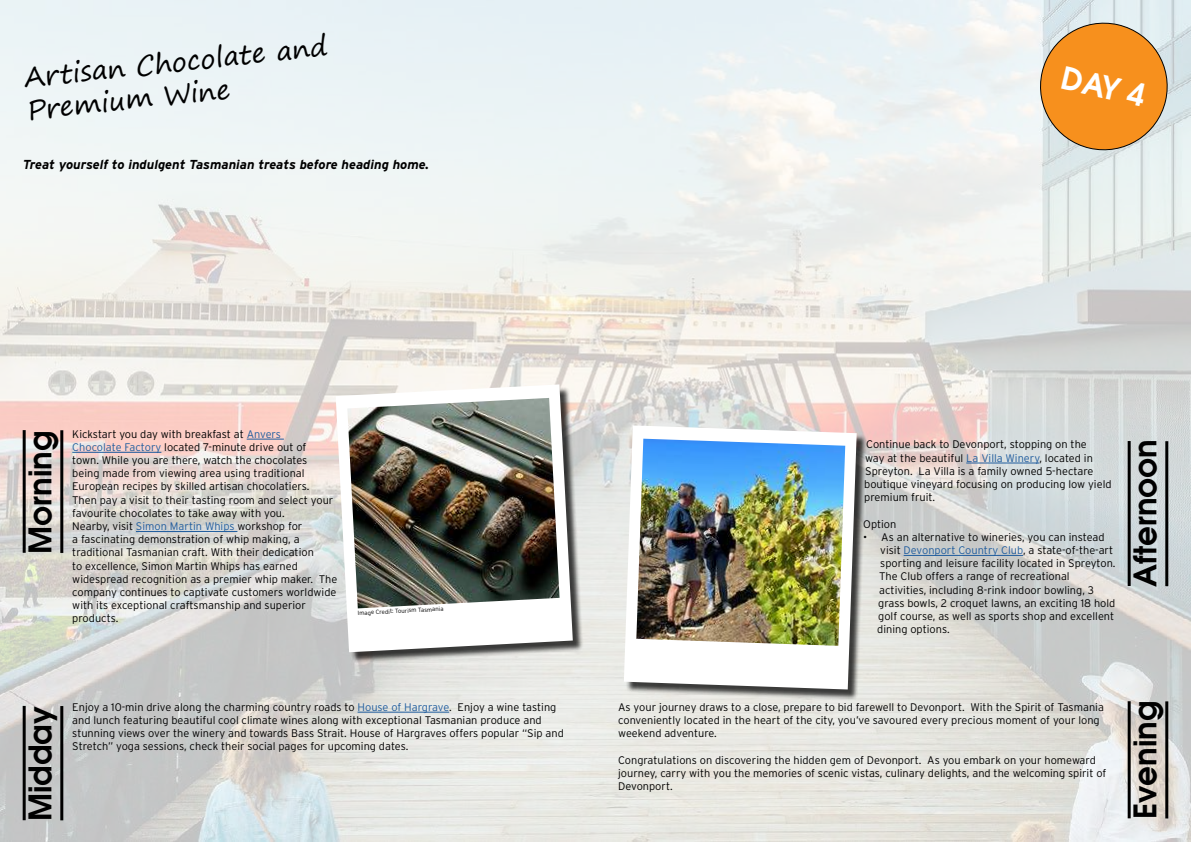
<style>
.page{position:relative;width:1191px;height:842px;background:#fff}
.page>*{position:absolute;margin:0;border:0;box-sizing:border-box;transform-origin:0 0}
.t1{font:600 31px "Avant Garde";color:#000}
.t2{font:600 31px "Avant Garde";color:#fff}
.t3{font:27px/32.4px "Segoe Print";color:#000}
.t4{font:italic 700 13px "Interstate";color:#000}
.t5{font:300 11px/13.2px "Interstate";color:#000}
.t6{font:300 6px "Interstate";color:#000}
.s1{color:#205d9e}
</style>
<div class="page">
<img style="left:0;top:0;width:1191px;height:842px">
<hr style="left:247px;top:439px;width:37px;height:1px;background:#205d9e">
<hr style="left:72px;top:452px;width:89px;height:1px;background:#205d9e">
<hr style="left:136px;top:531px;width:101px;height:1px;background:#205d9e">
<hr style="left:357px;top:712px;width:92px;height:1px;background:#205d9e">
<hr style="left:966px;top:463px;width:73px;height:1px;background:#205d9e">
<hr style="left:903px;top:555px;width:120px;height:1px;background:#205d9e">
<div style="left:337px;top:386px;width:246px;height:277px;background:#000;opacity:.75"></div>
<svg style="left:328px;top:377px;width:252px;height:283px"></svg>
<img style="left:347px;top:398px;width:212px;height:210px">
<div style="left:625px;top:427px;width:242px;height:273px;background:#000;opacity:.75"></div>
<svg style="left:616px;top:0;width:248px;height:697px"></svg>
<img style="left:636px;top:439px;width:209px;height:207px">
<svg style="left:1033px;top:16px;width:141px;height:140px;background:#e9ac64"></svg>
<hr style="left:23px;top:430px;width:3px;height:123px;background:#000">
<hr style="left:60px;top:430px;width:3px;height:123px;background:#000">
<hr style="left:23px;top:706px;width:3px;height:114px;background:#000">
<hr style="left:60px;top:706px;width:3px;height:114px;background:#000">
<hr style="left:1127px;top:441px;width:3px;height:145px;background:#000">
<hr style="left:1165px;top:441px;width:3px;height:145px;background:#000">
<hr style="left:1127px;top:701px;width:3px;height:117px;background:#000">
<hr style="left:1165px;top:701px;width:3px;height:117px;background:#000">
<h2 class="t3" style="left:23px;top:64px;width:307px;rotate:-6deg">Artisan Chocolate and<br>Premium Wine</h2>
<p class="t4" style="left:23px;top:159px;width:408px">Treat yourself to indulgent Tasmanian treats before heading home.</p>
<h1 class="t2" style="left:1064px;top:65px;width:87px;rotate:13deg">DAY 4</h1>
<h1 class="t1" style="left:28px;top:554px;width:124px;rotate:-90deg">Morning</h1>
<p class="t5" style="left:72px;top:428px;width:266px">Kickstart you day with breakfast at <span class="s1">Anvers<br>Chocolate Factory</span> located 7-minute drive out of<br>town. While you are there, watch the chocolates being made from viewing area using traditional European recipes by skilled artisan chocolatiers.<br>Then pay a visit to their tasting room and select your favourite chocolates to take away with you.<br>Nearby, visit <span class="s1">Simon Martin Whips</span> workshop for<br>a fascinating demonstration of whip making, a traditional Tasmanian craft. With their dedication<br>to excellence, Simon Martin Whips has earned widespread recognition as a premier whip maker. The company continues to captivate customers worldwide with its exceptional craftsmanship and superior products.</p>
<p class="t6" style="left:357px;top:610px;width:87px;rotate:-3deg">Image Credit: Tourism Tasmania</p>
<h1 class="t1" style="left:28px;top:821px;width:116px;rotate:-90deg">Midday</h1>
<p class="t5" style="left:72px;top:701px;width:493px">Enjoy a 10-min drive along the charming country roads to <span class="s1">House of Hargrave</span>. Enjoy a wine tasting and lunch featuring beautiful cool climate wines along with exceptional Tasmanian produce and stunning views over the winery and towards Bass Strait. House of Hargraves offers popular “Sip and Stretch” yoga sessions, check their social pages for upcoming dates.</p>
<p class="t5" style="left:864px;top:438px;width:249px">Continue back to Devonport, stopping on the<br>way at the beautiful <span class="s1">La Villa Winery</span>, located in Spreyton. La Villa is a family owned 5-hectare boutique vineyard focusing on producing low yield premium fruit.</p>
<p class="t5" style="left:863px;top:518px;width:35px">Option</p>
<p class="t5" style="left:877px;top:531px;width:240px;text-indent:-14px">• As an alternative to wineries, you can instead visit <span class="s1">Devonport Country Club</span>, a state-of-the-art sporting and leisure facility located in Spreyton.<br>The Club offers a range of recreational activities, including 8-rink indoor bowling, 3 grass bowls, 2 croquet lawns, an exciting 18 hold golf course, as well as sports shop and excellent dining options.</p>
<h1 class="t1" style="left:1133px;top:587px;width:149px;rotate:-90deg">Afternoon</h1>
<p class="t5" style="left:618px;top:701px;width:487px">As your journey draws to a close, prepare to bid farewell to Devonport. With the Spirit of Tasmania conveniently located in the heart of the city, you’ve savoured every precious moment of your long weekend adventure.</p>
<p class="t5" style="left:618px;top:754px;width:489px">Congratulations on discovering the hidden gem of Devonport. As you embark on your homeward journey, carry with you the memories of scenic vistas, culinary delights, and the welcoming spirit of<br>Devonport.</p>
<h1 class="t1" style="left:1133px;top:819px;width:120px;rotate:-90deg">Evening</h1>
</div>
